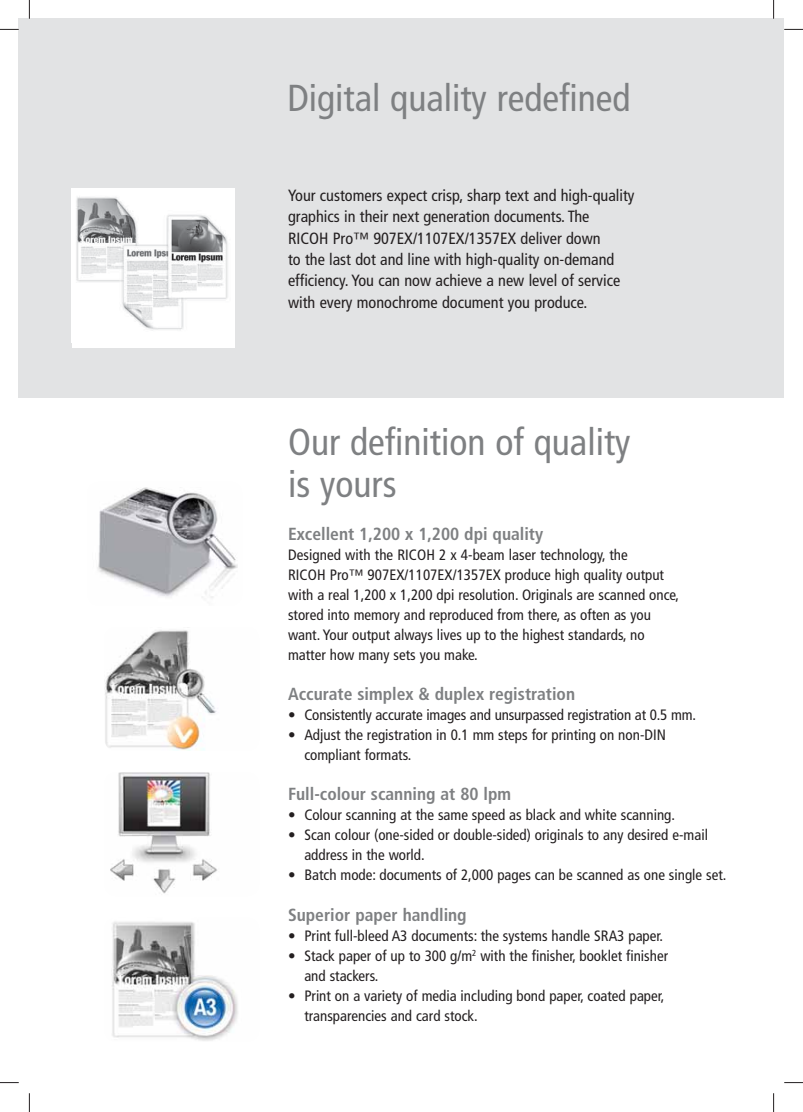
<style>
.page{position:relative;width:803px;height:1112px;background:#fff}
.page>*{position:absolute;margin:0;border:0;box-sizing:border-box;transform-origin:0 0}
.t1{font:condensed 37.5px/42.5px "Frutiger";color:#7e8082}
.t2{font:700 condensed 17.5px "Frutiger";color:#7e8082}
.t3{font:condensed 16.25px/21.2px "Frutiger";color:#231f20}
.t4{font:condensed 15px/20px "Frutiger";color:#231f20}
</style>
<div class="page">
<div style="left:19px;top:19px;width:765px;height:379px;background:#e2e3e4"></div>
<div style="left:72px;top:188px;width:162px;height:159px;background:#fff"></div>
<img style="left:76px;top:197px;width:152px;height:134px">
<img style="left:87px;top:481px;width:155px;height:124px;border-radius:12px">
<img style="left:104px;top:627px;width:155px;height:123px;border-radius:12px">
<img style="left:104px;top:772px;width:155px;height:123px;border-radius:12px">
<img style="left:104px;top:917px;width:155px;height:124px;border-radius:12px">
<svg style="left:0;top:29px;width:19px;height:1px"></svg>
<svg style="left:784px;top:29px;width:19px;height:1px"></svg>
<svg style="left:0;top:1082px;width:19px;height:1px"></svg>
<svg style="left:784px;top:1082px;width:19px;height:1px"></svg>
<svg style="left:29px;top:0;width:1px;height:19px"></svg>
<svg style="left:29px;top:1093px;width:1px;height:18px"></svg>
<svg style="left:773px;top:0;width:1px;height:19px"></svg>
<svg style="left:773px;top:1093px;width:1px;height:18px"></svg>
<h1 class="t1" style="left:287px;top:80px;width:345px">Digital quality redefined</h1>
<p class="t3" style="left:288px;top:186px;width:348px">Your customers expect crisp, sharp text and high-quality graphics in their next generation documents. The<br>RICOH Pro™ 907EX/1107EX/1357EX deliver down<br>to the last dot and line with high-quality on-demand efficiency. You can now achieve a new level of service with every monochrome document you produce.</p>
<h1 class="t1" style="left:288px;top:423px;width:344px">Our definition of quality is yours</h1>
<p class="t2" style="left:288px;top:526px;width:257px">Excellent 1,200 x 1,200 dpi quality</p>
<p class="t4" style="left:288px;top:545px;width:393px">Designed with the RICOH 2 x 4-beam laser technology, the<br>RICOH Pro™ 907EX/1107EX/1357EX produce high quality output with a real 1,200 x 1,200 dpi resolution. Originals are scanned once, stored into memory and reproduced from there, as often as you want. Your output always lives up to the highest standards, no matter how many sets you make.</p>
<p class="t2" style="left:288px;top:686px;width:288px">Accurate simplex &amp; duplex registration</p>
<p class="t4" style="left:288px;top:705px;width:409px">• Consistently accurate images and unsurpassed registration at 0.5 mm.</p>
<p class="t4" style="left:304px;top:725px;width:363px;text-indent:-16px">• Adjust the registration in 0.1 mm steps for printing on non-DIN compliant formats.</p>
<p class="t2" style="left:288px;top:786px;width:225px">Full-colour scanning at 80 lpm</p>
<p class="t4" style="left:288px;top:805px;width:388px">• Colour scanning at the same speed as black and white scanning.</p>
<p class="t4" style="left:304px;top:825px;width:405px;text-indent:-16px">• Scan colour (one-sided or double-sided) originals to any desired e-mail address in the world.</p>
<p class="t4" style="left:288px;top:865px;width:440px">• Batch mode: documents of 2,000 pages can be scanned as one single set.</p>
<p class="t2" style="left:288px;top:907px;width:180px">Superior paper handling</p>
<p class="t4" style="left:288px;top:927px;width:377px">• Print full-bleed A3 documents: the systems handle SRA3 paper.</p>
<p class="t4" style="left:304px;top:947px;width:365px;text-indent:-16px">• Stack paper of up to 300 g/m<sup>2</sup> with the finisher, booklet finisher and stackers.</p>
<p class="t4" style="left:304px;top:987px;width:362px;text-indent:-16px">• Print on a variety of media including bond paper, coated paper, transparencies and card stock.</p>
</div>
